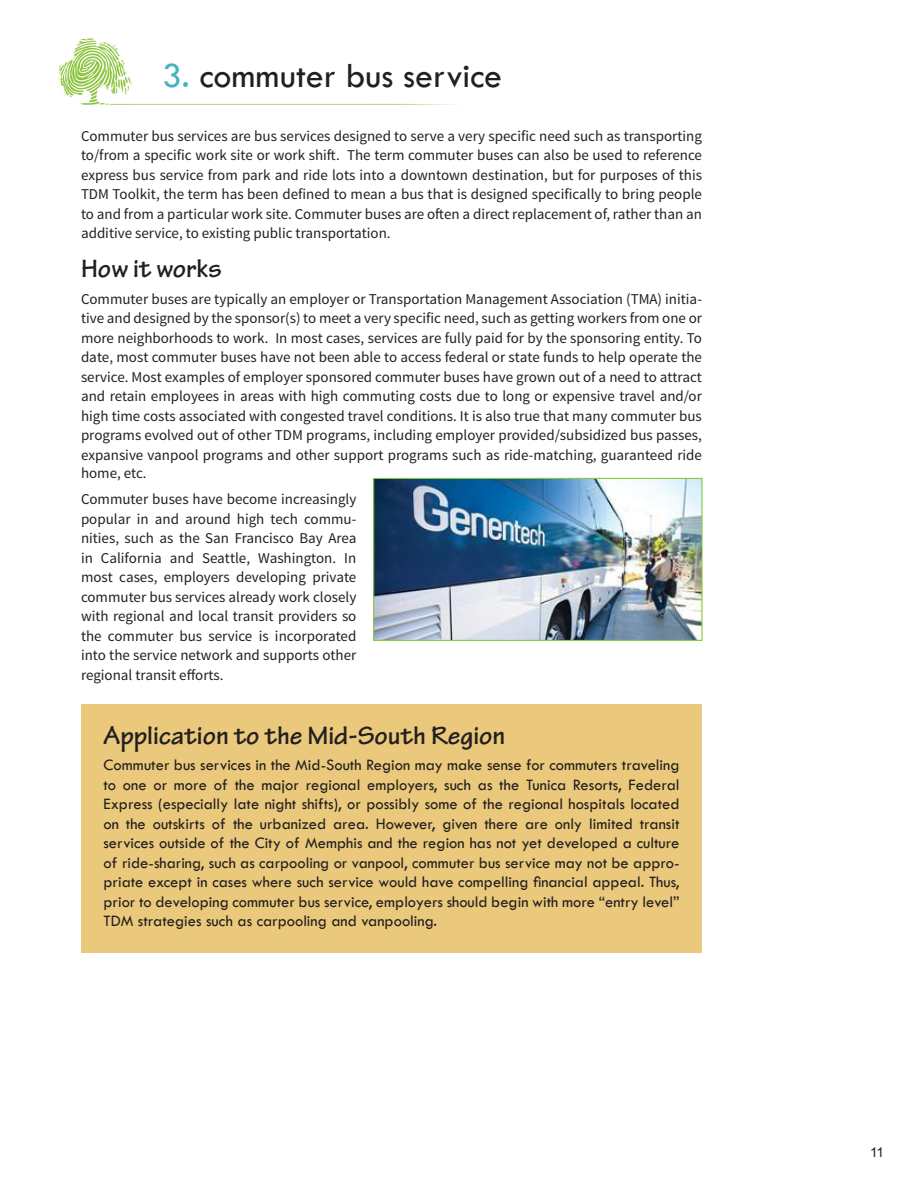
<style>
.page{position:relative;width:918px;height:1188px;background:#fff}
.page>*{position:absolute;margin:0;border:0;box-sizing:border-box;transform-origin:0 0}
.Heading_1{font:36px "Tw Cen";color:#231f20}
.Heading_2{font:700 27px "Tekton Pro";color:#231f20}
.Paragraph_Style_2{font:16.5px/19.5px "Tw Cen";color:#231f20;text-align:justify}
.Paragraph_Style_1{font:15px/19.5px "Source Sans Pro";color:#231f20;text-align:justify}
.t1{font:13.5px "Arial";color:#231f20}
.s1{color:#46b3bf}
</style>
<div class="page">
<img style="left:59px;top:38px;width:400px;height:67px">
<div style="left:81px;top:704px;width:621px;height:248px;background:#ebc97c"></div>
<img style="left:375px;top:480px;width:326px;height:159px">
<div style="left:373px;top:478px;width:330px;height:163px;border:1px solid #8dc63f"></div>
<p class="Heading_1" style="left:162px;top:54px;width:342px"><span class="s1">3.</span> commuter bus service</p>
<p class="Paragraph_Style_1" style="left:81px;top:126px;width:623px">Commuter bus services are bus services designed to serve a very specific need such as transporting to/from a specific work site or work shift. The term commuter buses can also be used to reference express bus service from park and ride lots into a downtown destination, but for purposes of this TDM Toolkit, the term has been defined to mean a bus that is designed specifically to bring people to and from a particular work site. Commuter buses are often a direct replacement of, rather than an additive service, to existing public transportation.</p>
<p class="Heading_2" style="left:81px;top:253px;width:142px">How it works</p>
<p class="Paragraph_Style_1" style="left:81px;top:289px;width:623px">Commuter buses are typically an employer or Transportation Management Association (TMA) initia&shy;tive and designed by the sponsor(s) to meet a very specific need, such as getting workers from one or more neighborhoods to work. In most cases, services are fully paid for by the sponsoring entity. To date, most commuter buses have not been able to access federal or state funds to help operate the service. Most examples of employer sponsored commuter buses have grown out of a need to attract and retain employees in areas with high commuting costs due to long or expensive travel and/or high time costs associated with congested travel conditions. It is also true that many commuter bus programs evolved out of other TDM programs, including employer provided/subsidized bus passes, expansive vanpool programs and other support programs such as ride-matching, guaranteed ride</p>
<p class="Paragraph_Style_1" style="left:81px;top:463px;width:67px">home, etc.</p>
<p class="Paragraph_Style_1" style="left:81px;top:490px;width:277px">Commuter buses have become increasingly popular in and around high tech commu&shy;nities, such as the San Francisco Bay Area in California and Seattle, Washington. In most cases, employers developing private commuter bus services already work closely with regional and local transit providers so the commuter bus service is incorporated into the service network and supports other regional transit efforts.</p>
<p class="Heading_2" style="left:104px;top:719px;width:403px">Application to the Mid-South Region</p>
<p class="Paragraph_Style_2" style="left:104px;top:755px;width:578px">Commuter bus services in the Mid-South Region may make sense for commuters traveling to one or more of the major regional employers, such as the Tunica Resorts, Federal Express (especially late night shifts), or possibly some of the regional hospitals located on the outskirts of the urbanized area. However, given there are only limited transit services outside of the City of Memphis and the region has not yet developed a culture of ride-sharing, such as carpooling or vanpool, commuter bus service may not be appro&shy;priate except in cases where such service would have compelling financial appeal. Thus, prior to developing commuter bus service, employers should begin with more “entry level” TDM strategies such as carpooling and vanpooling.</p>
<p class="t1" style="left:870px;top:1143px;width:16px">11</p>
</div>
